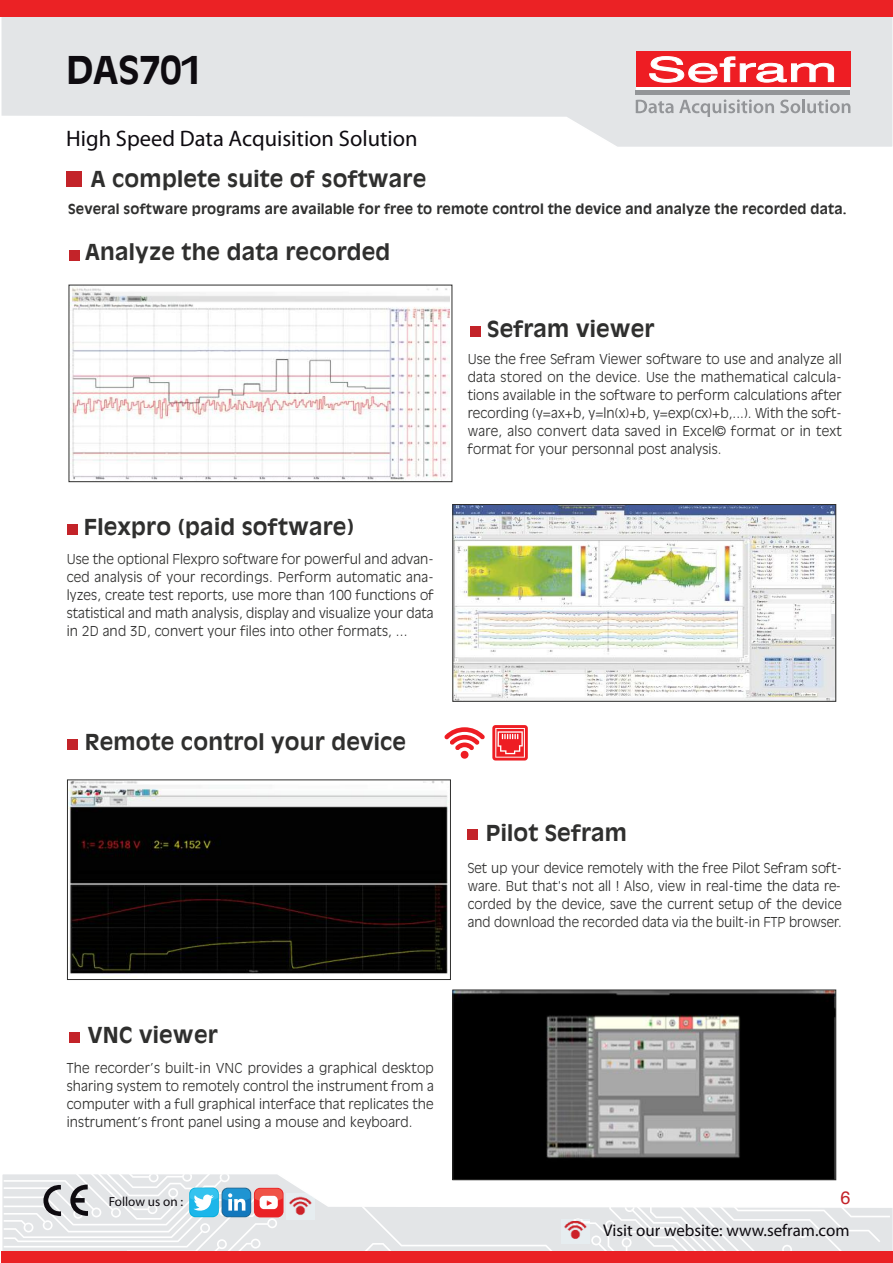
<style>
.page{position:relative;width:893px;height:1263px;background:#fff}
.page>*{position:absolute;margin:0;border:0;box-sizing:border-box;transform-origin:0 0}
.t1{font:700 37.8px "Antique Olive";color:#0e0b10}
.t2{font:22.5px "Myriad Pro";color:#0e0b10}
.t3{font:700 21.75px "Antique Olive";letter-spacing:.01em;color:#2f2f2e}
.t4{font:18px "Helvetica";color:#c32329}
.t5{font:16.95px "Myriad Pro";color:#0e0b10}
.t6{font:700 13.65px "Antique Olive";letter-spacing:.01em;color:#2f2f2e}
.t7{font:300 13.5px/18px "Antique Olive";letter-spacing:.01em;color:#2f2f2e;text-align:justify}
.t8{font:13.2px "Myriad Pro";color:#0e0b10}
</style>
<div class="page">
<svg style="left:0;top:0;width:893px;height:147px;fill:#e3e5e7"></svg>
<div style="left:1px;top:0;width:892px;height:16px;background:#eb2225"></div>
<svg style="left:4px;top:1173px;width:886px;height:90px"></svg>
<div style="left:66px;top:171px;width:16px;height:16px;background:#c32329"></div>
<img style="left:71px;top:287px;width:379px;height:193px">
<div style="left:69px;top:285px;width:383px;height:197px;border:1px solid #2f2f2e"></div>
<img style="left:455px;top:506px;width:379px;height:193px">
<div style="left:453px;top:504px;width:383px;height:197px;border:1px solid #2f2f2e"></div>
<img style="left:69px;top:782px;width:380px;height:192px">
<div style="left:67px;top:780px;width:384px;height:200px;border:1px solid #2f2f2e"></div>
<img style="left:455px;top:992px;width:379px;height:186px">
<div style="left:453px;top:990px;width:383px;height:190px;border:1px solid #2f2f2e"></div>
<div style="left:69px;top:250px;width:10px;height:10px;background:#c32329"></div>
<div style="left:470px;top:326px;width:11px;height:11px;background:#c32329"></div>
<div style="left:67px;top:524px;width:11px;height:11px;background:#c32329"></div>
<div style="left:67px;top:739px;width:11px;height:11px;background:#c32329"></div>
<div style="left:467px;top:829px;width:11px;height:11px;background:#c32329"></div>
<div style="left:69px;top:1032px;width:10px;height:11px;background:#c32329"></div>
<svg style="left:444px;top:727px;width:41px;height:32px"></svg>
<svg style="left:492px;top:725px;width:36px;height:35px"></svg>
<div style="left:636px;top:51px;width:214px;height:44px;background:#fff"></div>
<div style="left:636px;top:90px;width:214px;height:5px;background:#939598"></div>
<div style="left:636px;top:51px;width:214px;height:36px;background:#ee1d23"></div>
<svg style="left:649px;top:56px;width:185px;height:27px"></svg>
<svg style="left:636px;top:99px;width:138px;height:18px;background:#cbcdd0"></svg>
<svg style="left:780px;top:100px;width:20px;height:13px"></svg>
<hr style="left:802px;top:99px;width:3px;height:14px;background:#939598">
<svg style="left:807px;top:99px;width:43px;height:14px"></svg>
<img style="left:561px;top:1219px;width:28px;height:25px">
<img style="left:287px;top:1193px;width:28px;height:26px">
<h1 class="t1" style="left:66px;top:55px;width:138px">DAS701</h1>
<h2 class="t2" style="left:66px;top:130px;width:353px">High Speed Data Acquisition Solution</h2>
<h3 class="t3" style="left:91px;top:170px;width:337px">A complete suite of software</h3>
<p class="t6" style="left:68px;top:203px;width:780px">Several software programs are available for free to remote control the device and analyze the recorded data.</p>
<h3 class="t3" style="left:85px;top:243px;width:307px">Analyze the data recorded</h3>
<h3 class="t3" style="left:84px;top:518px;width:272px">Flexpro (paid software)</h3>
<p class="t7" style="left:67px;top:550px;width:369px">Use the optional Flexpro software for powerful and advan&shy;ced analysis of your recordings. Perform automatic ana&shy;lyzes, create test reports, use more than 100 functions of statistical and math analysis, display and visualize your data in 2D and 3D, convert your files into other formats, ...</p>
<h3 class="t3" style="left:487px;top:320px;width:169px">Sefram viewer</h3>
<p class="t7" style="left:468px;top:351px;width:376px">Use the free Sefram Viewer software to use and analyze all data stored on the device. Use the mathematical calcula&shy;tions available in the software to perform calculations after recording (y=ax+b, y=ln(x)+b, y=exp(cx)+b,...). With the soft&shy;ware, also convert data saved in Excel© format or in text format for your personnal post analysis.</p>
<h3 class="t3" style="left:85px;top:733px;width:323px">Remote control your device</h3>
<h3 class="t3" style="left:486px;top:824px;width:143px">Pilot Sefram</h3>
<p class="t7" style="left:468px;top:860px;width:376px">Set up your device remotely with the free Pilot Sefram soft&shy;ware. But that's not all ! Also, view in real-time the data re&shy;corded by the device, save the current setup of the device and download the recorded data via the built-in FTP browser.</p>
<h3 class="t3" style="left:88px;top:1026px;width:131px">VNC viewer</h3>
<p class="t7" style="left:67px;top:1059px;width:369px">The recorder’s built-in VNC provides a graphical desktop sharing system to remotely control the instrument from a computer with a full graphical interface that replicates the instrument’s front panel using a mouse and keyboard.</p>
<p class="t8" style="left:109px;top:1196px;width:76px">Follow us on :</p>
<h3 class="t4" style="left:840px;top:1190px;width:12px">6</h3>
<p class="t5" style="left:603px;top:1224px;width:248px">Visit our website: www.sefram.com</p>
</div>
